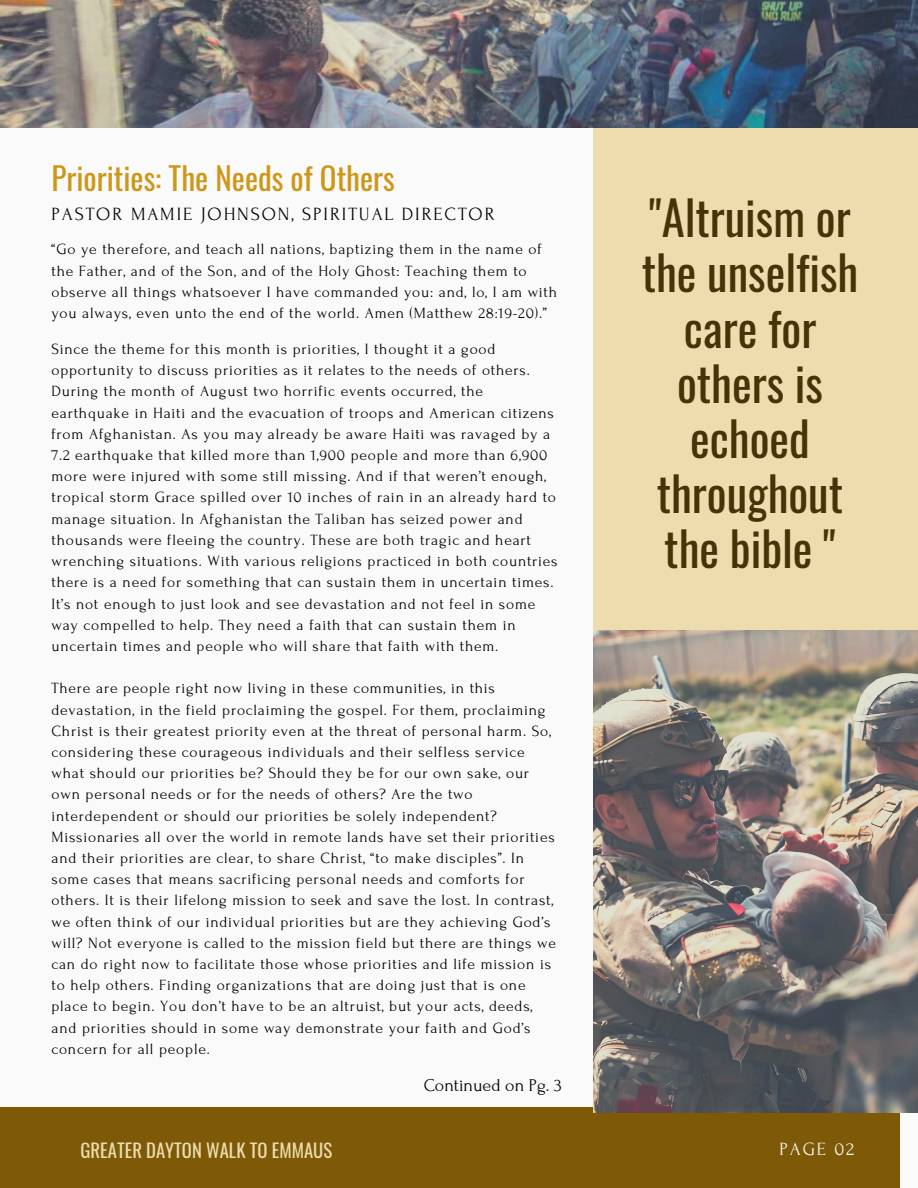
<style>
.page{position:relative;width:918px;height:1188px;background:#fafafa}
.page>*{position:absolute;margin:0;border:0;box-sizing:border-box;transform-origin:0 0}
.t1{font:46.65px/55.2px "Oswald";color:#463307;text-align:center}
.t2{font:31.2px "Oswald";color:#cd981a}
.t3{font:18.75px "Forum";letter-spacing:.1em;color:#000}
.t4{font:18.6px "Oswald";color:#ecdcae}
.t5{font:18.6px "Forum";letter-spacing:.1em;color:#fafafa}
.t6{font:18px "Forum";color:#000}
.t7{font:15.6px/21.1px "Forum";letter-spacing:.05em;color:#000}
</style>
<div class="page">
<div style="left:594px;top:104px;width:324px;height:585px;background:#ecdcae"></div>
<div style="left:0;top:1107px;width:900px;height:81px;background:#7e5a08"></div>
<img style="left:594px;top:631px;width:324px;height:481px">
<img style="left:0;top:0;width:918px;height:127px">
<p class="t2" style="left:51px;top:153px;width:345px">Priorities: The Needs of Others</p>
<p class="t3" style="left:51px;top:204px;width:445px">PASTOR MAMIE JOHNSON, SPIRITUAL DIRECTOR</p>
<p class="t7" style="left:51px;top:239px;width:507px">“Go ye therefore, and teach all nations, baptizing them in the name of the Father, and of the Son, and of the Holy Ghost: Teaching them to observe all things whatsoever I have commanded you: and, lo, I am with you always, even unto the end of the world. Amen (Matthew 28:19-20).”</p>
<p class="t7" style="left:51px;top:339px;width:480px">Since the theme for this month is priorities, I thought it a good opportunity to discuss priorities as it relates to the needs of others.</p>
<p class="t7" style="left:51px;top:381px;width:508px">During the month of August two horrific events occurred, the earthquake in Haiti and the evacuation of troops and American citizens from Afghanistan. As you may already be aware Haiti was ravaged by a 7.2 earthquake that killed more than 1,900 people and more than 6,900 more were injured with some still missing. And if that weren’t enough, tropical storm Grace spilled over 10 inches of rain in an already hard to manage situation. In Afghanistan the Taliban has seized power and thousands were fleeing the country. These are both tragic and heart wrenching situations. With various religions practiced in both countries there is a need for something that can sustain them in uncertain times.<br>It’s not enough to just look and see devastation and not feel in some way compelled to help. They need a faith that can sustain them in uncertain times and people who will share that faith with them.</p>
<p class="t7" style="left:51px;top:678px;width:501px">There are people right now living in these communities, in this devastation, in the field proclaiming the gospel. For them, proclaiming Christ is their greatest priority even at the threat of personal harm. So, considering these courageous individuals and their selfless service what should our priorities be? Should they be for our own sake, our own personal needs or for the needs of others? Are the two interdependent or should our priorities be solely independent?</p>
<p class="t7" style="left:51px;top:827px;width:506px">Missionaries all over the world in remote lands have set their priorities and their priorities are clear, to share Christ, “to make disciples”. In some cases that means sacrificing personal needs and comforts for others. It is their lifelong mission to seek and save the lost. In contrast, we often think of our individual priorities but are they achieving God’s will? Not everyone is called to the mission field but there are things we can do right now to facilitate those whose priorities and life mission is to help others. Finding organizations that are doing just that is one place to begin. You don’t have to be an altruist, but your acts, deeds, and priorities should in some way demonstrate your faith and God’s concern for all people.</p>
<p class="t6" style="left:424px;top:1076px;width:140px">Continued on Pg. 3</p>
<p class="t1" style="left:642px;top:189px;width:218px">"Altruism or the unselfish care for others is echoed throughout the bible "</p>
<p class="t4" style="left:81px;top:1136px;width:253px">GREATER DAYTON WALK TO EMMAUS</p>
<p class="t5" style="left:780px;top:1139px;width:76px">PAGE 02</p>
</div>
